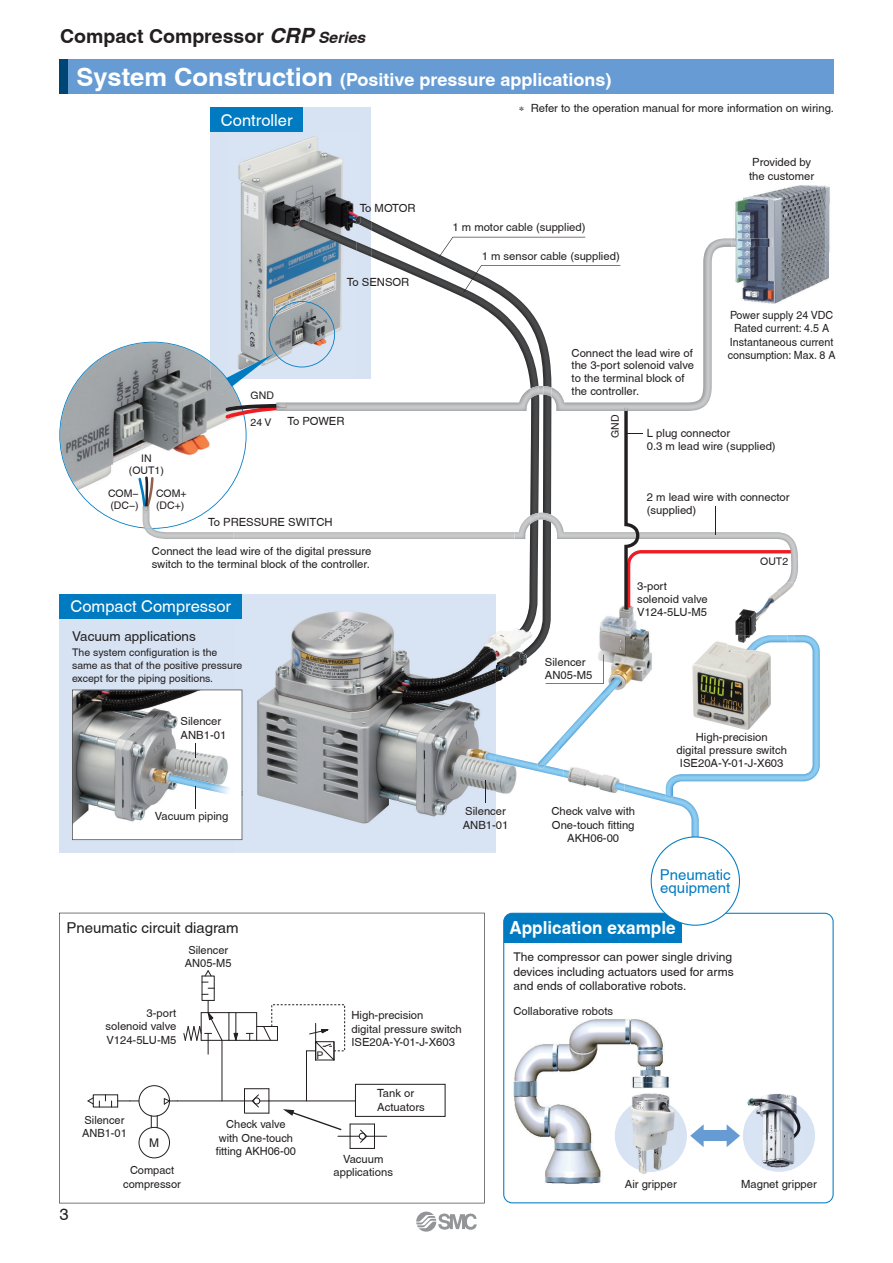
<style>
.page{position:relative;width:893px;height:1263px;background:#fff}
.page>*{position:absolute;margin:0;border:0;box-sizing:border-box;transform-origin:0 0}
.t1{font:700 19.5px "Helvetica";color:#231f20}
.t2{font:700 18px "Helvetica";color:#fff}
.t3{font:700 18px "Helvetica";color:#fff;scale:.95 1}
.t4{font:16.5px "Helvetica";color:#fff}
.t5{font:16.5px "Helvetica";color:#231f20}
.t6{font:15px "Helvetica";color:#231f20}
.t7{font:15px/13.5px "Helvetica";color:#007bc2}
.t8{font:13.5px "Helvetica";color:#231f20}
.t9{font:12px/14.2px "Helvetica";color:#231f20}
.t10{font:11.25px/13.5px "Helvetica";color:#231f20}
.t11{font:11.25px/13.5px "Helvetica";color:#231f20;text-align:center;scale:.95 1}
.t12{font:10.5px/12px "Helvetica";color:#231f20}
.s1{font-style:italic;font-size:21px}
.s2{font-style:italic;font-size:15.75px}
.s3{font-size:25.5px}
</style>
<div class="page">
<svg style="left:416px;top:1212px;width:61px;height:20px"></svg>
<div style="left:210px;top:108px;width:161px;height:271px;background:#d7e3f3"></div>
<img style="left:238px;top:136px;width:121px;height:165px">
<div style="left:59px;top:594px;width:437px;height:259px;background:#d7e3f3"></div>
<img style="left:666px;top:635px;width:153px;height:149px">
<svg style="left:503px;top:913px;width:330px;height:290px"></svg>
<img style="left:510px;top:1013px;width:163px;height:175px">
<img style="left:299px;top:220px;width:57px;height:18px">
<img style="left:371px;top:221px;width:180px;height:292px">
<img style="left:358px;top:216px;width:13px;height:14px">
<svg style="left:356px;top:216px;width:4px;height:8px"></svg>
<img style="left:598px;top:605px;width:54px;height:85px">
<img style="left:514px;top:514px;width:284px;height:69px">
<svg style="left:530px;top:513px;width:21px;height:11px"></svg>
<img style="left:145px;top:529px;width:369px;height:10px">
<img style="left:499px;top:539px;width:60px;height:93px">
<img style="left:496px;top:632px;width:63px;height:162px">
<img style="left:234px;top:611px;width:262px;height:230px">
<svg style="left:516px;top:629px;width:12px;height:10px"></svg>
<svg style="left:519px;top:650px;width:8px;height:10px"></svg>
<img style="left:276px;top:238px;width:455px;height:173px">
<svg style="left:530px;top:386px;width:21px;height:12px"></svg>
<div style="left:743px;top:1100px;width:72px;height:72px;background:#d7e3f3;border-radius:50%"></div>
<div style="left:614px;top:1100px;width:73px;height:72px;background:#d7e3f3;border-radius:50%"></div>
<img style="left:677px;top:635px;width:110px;height:102px">
<svg style="left:742px;top:650px;width:13px;height:9px"></svg>
<img style="left:600px;top:678px;width:20px;height:16px">
<img style="left:559px;top:694px;width:51px;height:57px">
<svg style="left:614px;top:678px;width:6px;height:6px"></svg>
<img style="left:537px;top:740px;width:22px;height:26px">
<img style="left:735px;top:609px;width:59px;height:41px">
<img style="left:787px;top:635px;width:7px;height:7px">
<img style="left:727px;top:635px;width:18px;height:15px">
<img style="left:745px;top:635px;width:42px;height:15px">
<svg style="left:559px;top:769px;width:4px;height:8px"></svg>
<svg style="left:485px;top:753px;width:11px;height:9px"></svg>
<svg style="left:537px;top:764px;width:6px;height:5px"></svg>
<svg style="left:59px;top:913px;width:426px;height:290px"></svg>
<div style="left:59px;top:60px;width:774px;height:34px;background:#669cd3"></div>
<div style="left:59px;top:60px;width:9px;height:34px;background:#004675"></div>
<svg style="left:624px;top:408px;width:168px;height:201px"></svg>
<img style="left:735px;top:185px;width:95px;height:119px">
<img style="left:731px;top:238px;width:41px;height:9px">
<img style="left:745px;top:1092px;width:58px;height:8px">
<img style="left:745px;top:1100px;width:58px;height:70px">
<img style="left:673px;top:1172px;width:4px;height:4px">
<img style="left:628px;top:1172px;width:45px;height:4px">
<img style="left:673px;top:1091px;width:4px;height:9px">
<img style="left:628px;top:1091px;width:45px;height:9px">
<img style="left:628px;top:1100px;width:49px;height:72px">
<div style="left:700px;top:1131px;width:27px;height:10px;background:#669cd3"></div>
<svg style="left:690px;top:1124px;width:13px;height:23px"></svg>
<svg style="left:726px;top:1124px;width:14px;height:23px"></svg>
<img style="left:563px;top:767px;width:61px;height:26px">
<img style="left:563px;top:770px;width:23px;height:11px">
<svg style="left:485px;top:780px;width:1px;height:23px"></svg>
<svg style="left:545px;top:655px;width:59px;height:29px"></svg>
<img style="left:624px;top:784px;width:74px;height:52px">
<svg style="left:665px;top:795px;width:8px;height:3px"></svg>
<svg style="left:614px;top:782px;width:10px;height:9px"></svg>
<svg style="left:650px;top:836px;width:90px;height:90px"></svg>
<div style="left:59px;top:594px;width:183px;height:25px;background:#007bc2"></div>
<div style="left:210px;top:108px;width:93px;height:24px;background:#007bc2"></div>
<svg style="left:72px;top:690px;width:171px;height:150px;background:#b9bbbb"></svg>
<svg style="left:438px;top:237px;width:147px;height:20px"></svg>
<svg style="left:463px;top:265px;width:157px;height:28px"></svg>
<svg style="left:59px;top:301px;width:276px;height:228px"></svg>
<h1 class="t1" style="left:60px;top:29px;width:307px">Compact Compressor <span class="s1">CRP</span> <span class="s2">Series</span></h1>
<h2 class="t2" style="left:76px;top:73px;width:536px"><span class="s3">System Construction</span> (Positive pressure applications)</h2>
<h3 class="t4" style="left:221px;top:114px;width:73px">Controller</h3>
<p class="t12" style="left:250px;top:391px;width:25px">GND</p>
<p class="t10" style="left:360px;top:203px;width:57px">To MOTOR</p>
<p class="t10" style="left:347px;top:276px;width:64px">To SENSOR</p>
<p class="t12" style="left:129px;top:453px;width:36px;text-align:center">IN (OUT1)</p>
<p class="t12" style="left:108px;top:488px;width:32px">COM− (DC−)</p>
<p class="t12" style="left:156px;top:488px;width:32px">COM+ (DC+)</p>
<p class="t12" style="left:250px;top:417px;width:23px">24 V</p>
<p class="t10" style="left:287px;top:415px;width:59px">To POWER</p>
<p class="t10" style="left:208px;top:516px;width:126px">To PRESSURE SWITCH</p>
<p class="t10" style="left:152px;top:546px;width:221px;line-height:12.8px">Connect the lead wire of the digital pressure switch to the terminal block of the controller.</p>
<h3 class="t4" style="left:71px;top:600px;width:162px">Compact Compressor</h3>
<p class="t8" style="left:72px;top:631px;width:125px">Vacuum applications</p>
<p class="t12" style="left:72px;top:647px;width:172px;line-height:12.8px">The system configuration is the same as that of the positive pressure except for the piping positions.</p>
<p class="t10" style="left:181px;top:715px;width:47px">Silencer<br>ANB1-01</p>
<p class="t10" style="left:155px;top:811px;width:75px">Vacuum piping</p>
<h3 class="t6" style="left:66px;top:922px;width:174px">Pneumatic circuit diagram</h3>
<p class="t10" style="left:185px;top:944px;width:48px">Silencer<br>AN05-M5</p>
<p class="t10" style="left:519px;top:102px;width:316px">∗ Refer to the operation manual for more information on wiring.</p>
<p class="t10" style="left:452px;top:221px;width:134px">1 m motor cable (supplied)</p>
<p class="t10" style="left:481px;top:250px;width:139px">1 m sensor cable (supplied)</p>
<p class="t10" style="left:571px;top:347px;width:124px;line-height:12.8px">Connect the lead wire of the 3-port solenoid valve to the terminal block of the controller.</p>
<p class="t10" style="left:749px;top:157px;width:67px">Provided by the customer</p>
<p class="t11" style="left:727px;top:309px;width:115px">Power supply 24 VDC<br>Rated current: 4.5 A<br>Instantaneous current consumption: Max. 8 A</p>
<p class="t10" style="left:462px;top:806px;width:47px">Silencer<br>ANB1-01</p>
<p class="t10" style="left:545px;top:657px;width:49px;line-height:12.8px">Silencer<br>AN05-M5</p>
<p class="t12" style="left:610px;top:438px;width:25px;rotate:-90deg">GND</p>
<p class="t10" style="left:647px;top:428px;width:130px;line-height:12.8px">L plug connector<br>0.3 m lead wire (supplied)</p>
<p class="t10" style="left:647px;top:492px;width:144px;line-height:12.8px">2 m lead wire with connector (supplied)</p>
<p class="t10" style="left:637px;top:581px;width:72px;line-height:12.8px">3-port solenoid valve<br>V124-5LU-M5</p>
<p class="t12" style="left:760px;top:557px;width:30px">OUT2</p>
<p class="t10" style="left:676px;top:732px;width:112px;line-height:12.8px;text-align:center">High-precision<br>digital pressure switch<br>ISE20A-Y-01-J-X603</p>
<p class="t10" style="left:551px;top:806px;width:85px;text-align:center">Check valve with<br>One-touch fitting<br>AKH06-00</p>
<h3 class="t7" style="left:660px;top:869px;width:72px">Pneumatic equipment</h3>
<h2 class="t3" style="left:509px;top:921px;width:176px">Application example</h2>
<p class="t9" style="left:513px;top:951px;width:222px">The compressor can power single driving devices including actuators used for arms and ends of collaborative robots.</p>
<p class="t10" style="left:106px;top:1007px;width:72px;text-align:justify;text-indent:41px">3-port solenoid valve V124-5LU-M5</p>
<h3 class="t5" style="left:59px;top:1208px;width:11px">3</h3>
<p class="t10" style="left:82px;top:1114px;width:46px">Silencer<br>ANB1-01</p>
<p class="t10" style="left:123px;top:1164px;width:59px;text-align:center">Compact compressor</p>
<p class="t9" style="left:149px;top:1137px;width:11px">M</p>
<p class="t10" style="left:216px;top:1119px;width:82px;text-align:center">Check valve with One-touch fitting AKH06-00</p>
<p class="t12" style="left:316px;top:1050px;width:9px">P</p>
<p class="t10" style="left:351px;top:1009px;width:112px">High-precision<br>digital pressure switch<br>ISE20A-Y-01-J-X603</p>
<p class="t10" style="left:377px;top:1088px;width:49px">Tank or<br>Actuators</p>
<p class="t10" style="left:333px;top:1153px;width:61px;text-align:center">Vacuum applications</p>
<p class="t10" style="left:513px;top:1006px;width:101px">Collaborative robots</p>
<p class="t10" style="left:625px;top:1179px;width:53px">Air gripper</p>
<p class="t10" style="left:741px;top:1179px;width:77px">Magnet gripper</p>
</div>
